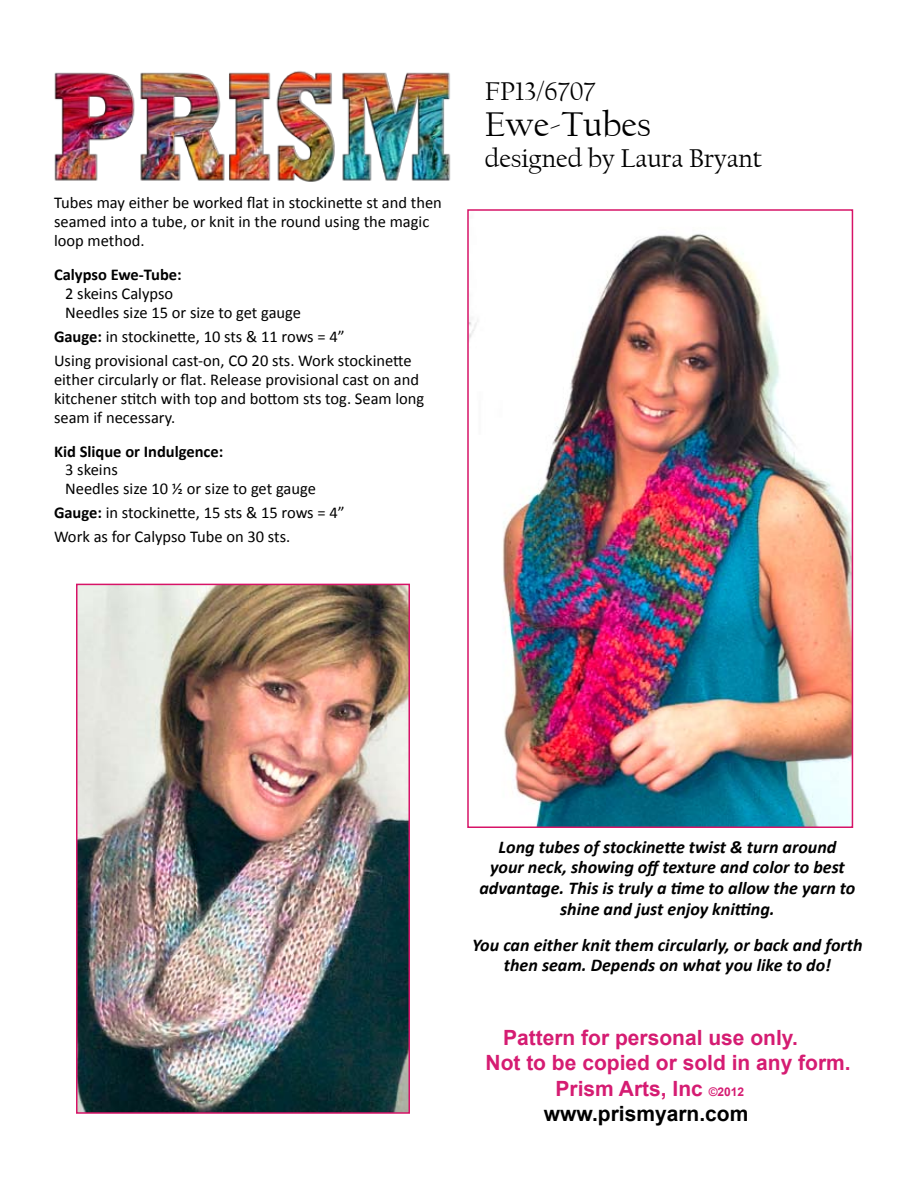
<style>
.page{position:relative;width:918px;height:1188px;background:#fff}
.page>*{position:absolute;margin:0;border:0;box-sizing:border-box;transform-origin:0 0}
.t1{font:36px "Californian FB";color:#000}
.t2{font:27px "Californian FB";color:#000}
.t3{font:700 21px "Arial";color:#d51c72}
.t4{font:700 21px "Arial";color:#000}
.t5{font:italic 700 18px/20.7px "Calibri";color:#000;text-align:center}
.t6{font:16.5px/18.9px "Calibri";color:#000}
.t7{font:700 16.5px "Calibri";color:#000}
.s1{font-weight:700}
.s2{font-size:12px}
</style>
<div class="page">
<img style="left:470px;top:234px;width:380px;height:591px">
<div style="left:467px;top:209px;width:386px;height:619px;border:2px solid #d71367"></div>
<img style="left:54px;top:71px;width:397px;height:111px">
<img style="left:79px;top:587px;width:328px;height:524px">
<div style="left:76px;top:584px;width:334px;height:530px;border:2px solid #d71367"></div>
<p class="t6" style="left:54px;top:192px;width:389px">Tubes may either be worked flat in stockinette st and then seamed into a tube, or knit in the round using the magic loop method.</p>
<p class="t7" style="left:54px;top:264px;width:129px">Calypso Ewe-Tube:</p>
<p class="t6" style="left:65px;top:283px;width:237px">2 skeins Calypso<br>Needles size 15 or size to get gauge</p>
<p class="t6" style="left:54px;top:323px;width:359px;line-height:24px"><span class="s1">Gauge:</span> in stockinette, 10 sts &amp; 11 rows = 4”<br>Using provisional cast-on, CO 20 sts. Work stockinette</p>
<p class="t6" style="left:54px;top:369px;width:372px">either circularly or flat. Release provisional cast on and kitchener stitch with top and bottom sts tog. Seam long seam if necessary.</p>
<p class="t7" style="left:54px;top:441px;width:171px">Kid Slique or Indulgence:</p>
<p class="t6" style="left:65px;top:460px;width:252px">3 skeins<br>Needles size 10 ½ or size to get gauge</p>
<p class="t6" style="left:54px;top:500px;width:292px;line-height:24px"><span class="s1">Gauge:</span> in stockinette, 15 sts &amp; 15 rows = 4”<br>Work as for Calypso Tube on 30 sts.</p>
<h2 class="t2" style="left:485px;top:76px;width:112px">FP13/6707</h2>
<h1 class="t1" style="left:485px;top:104px;width:168px">Ewe-Tubes</h1>
<h2 class="t2" style="left:485px;top:143px;width:279px">designed by Laura Bryant</h2>
<p class="t5" style="left:479px;top:836px;width:377px">Long tubes of stockinette twist &amp; turn around your neck, showing off texture and color to best advantage. This is truly a time to allow the yarn to shine and just enjoy knitting.</p>
<p class="t5" style="left:472px;top:933px;width:392px">You can either knit them circularly, or back and forth then seam. Depends on what you like to do!</p>
<p class="t3" style="left:503px;top:1024px;width:296px">Pattern for personal use only.</p>
<p class="t3" style="left:486px;top:1049px;width:367px">Not to be copied or sold in any form.</p>
<p class="t3" style="left:556px;top:1074px;width:190px">Prism Arts, Inc <span class="s2">©2012</span></p>
<p class="t4" style="left:544px;top:1100px;width:206px">www.prismyarn.com</p>
</div>
